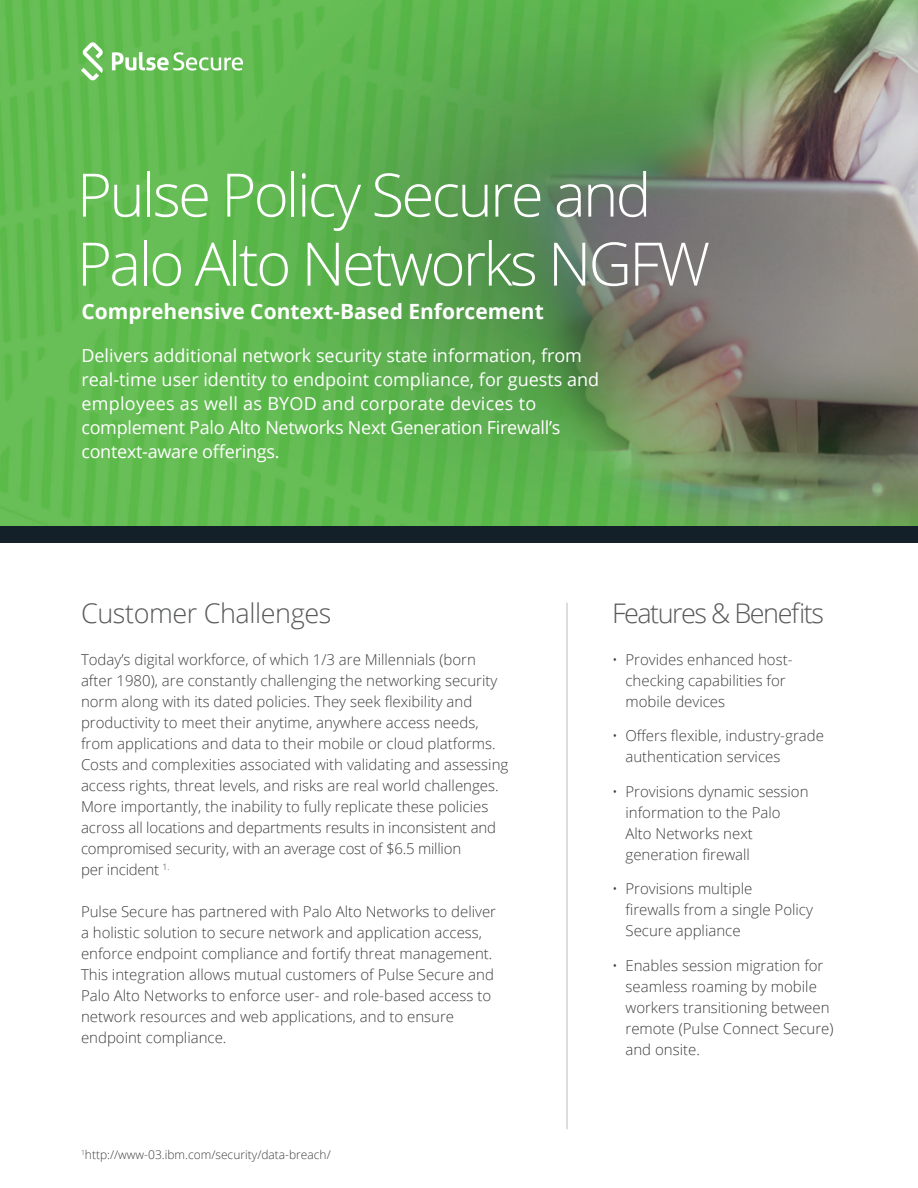
<style>
.page{position:relative;width:918px;height:1188px;background:#fff}
.page>*{position:absolute;margin:0;border:0;box-sizing:border-box;transform-origin:0 0}
.t1{font:300 60px/69px "Open Sans";letter-spacing:-.045em;color:#fff}
.t2{font:300 27px "Open Sans";letter-spacing:-.015em;color:#57585a}
.t3{font:300 27px "Open Sans";letter-spacing:-.055em;color:#57585a}
.t4{font:700 21px "Open Sans";color:#fff}
.t5{font:18px/24px "Open Sans";color:#fff}
.t6{font:300 15px/21px "Open Sans";color:#3e3e3f}
.t7{font:300 12px "Open Sans";color:#3e3e3f}
</style>
<div class="page">
<img style="left:0;top:0;width:918px;height:526px">
<div style="left:0;top:526px;width:918px;height:17px;background:#13202a"></div>
<svg style="left:81px;top:42px;width:22px;height:38px"></svg>
<svg style="left:112px;top:52px;width:131px;height:19px"></svg>
<hr style="left:566px;top:603px;width:2px;height:526px;background:#d1d2d4">
<h1 class="t1" style="left:77px;top:159px;width:635px">Pulse Policy Secure and<br>Palo Alto Networks NGFW</h1>
<h3 class="t4" style="left:81px;top:297px;width:464px">Comprehensive Context-Based Enforcement</h3>
<p class="t5" style="left:81px;top:343px;width:519px">Delivers additional network security state information, from real-time user identity to endpoint compliance, for guests and employees as well as BYOD and corporate devices to complement Palo Alto Networks Next Generation Firewall’s context-aware offerings.</p>
<h2 class="t2" style="left:81px;top:595px;width:252px">Customer Challenges</h2>
<h2 class="t3" style="left:612px;top:595px;width:213px">Features &amp; Benefits</h2>
<p class="t6" style="left:81px;top:649px;width:429px">Today’s digital workforce, of which 1/3 are Millennials (born after 1980), are constantly challenging the networking security norm along with its dated policies. They seek flexibility and productivity to meet their anytime, anywhere access needs, from applications and data to their mobile or cloud platforms.<br>Costs and complexities associated with validating and assessing access rights, threat levels, and risks are real world challenges.<br>More importantly, the inability to fully replicate these policies across all locations and departments results in inconsistent and compromised security, with an average cost of $6.5 million<br>per incident <sup>1.</sup></p>
<p class="t6" style="left:81px;top:901px;width:417px">Pulse Secure has partnered with Palo Alto Networks to deliver a holistic solution to secure network and application access, enforce endpoint compliance and fortify threat management.<br>This integration allows mutual customers of Pulse Secure and Palo Alto Networks to enforce user- and role-based access to network resources and web applications, and to ensure endpoint compliance.</p>
<p class="t7" style="left:81px;top:1147px;width:251px"><sup>1</sup>http://www-03.ibm.com/security/data-breach/</p>
<p class="t6" style="left:626px;top:649px;width:169px;text-indent:-14px">• Provides enhanced host&shy;checking capabilities for mobile devices</p>
<p class="t6" style="left:626px;top:725px;width:200px;text-indent:-14px">• Offers flexible, industry-grade authentication services</p>
<p class="t6" style="left:626px;top:781px;width:185px;text-indent:-14px">• Provisions dynamic session information to the Palo<br>Alto Networks next generation firewall</p>
<p class="t6" style="left:626px;top:878px;width:189px;text-indent:-14px">• Provisions multiple<br>firewalls from a single Policy<br>Secure appliance</p>
<p class="t6" style="left:626px;top:955px;width:210px;text-indent:-14px">• Enables session migration for seamless roaming by mobile workers transitioning between remote (Pulse Connect Secure) and onsite.</p>
</div>
